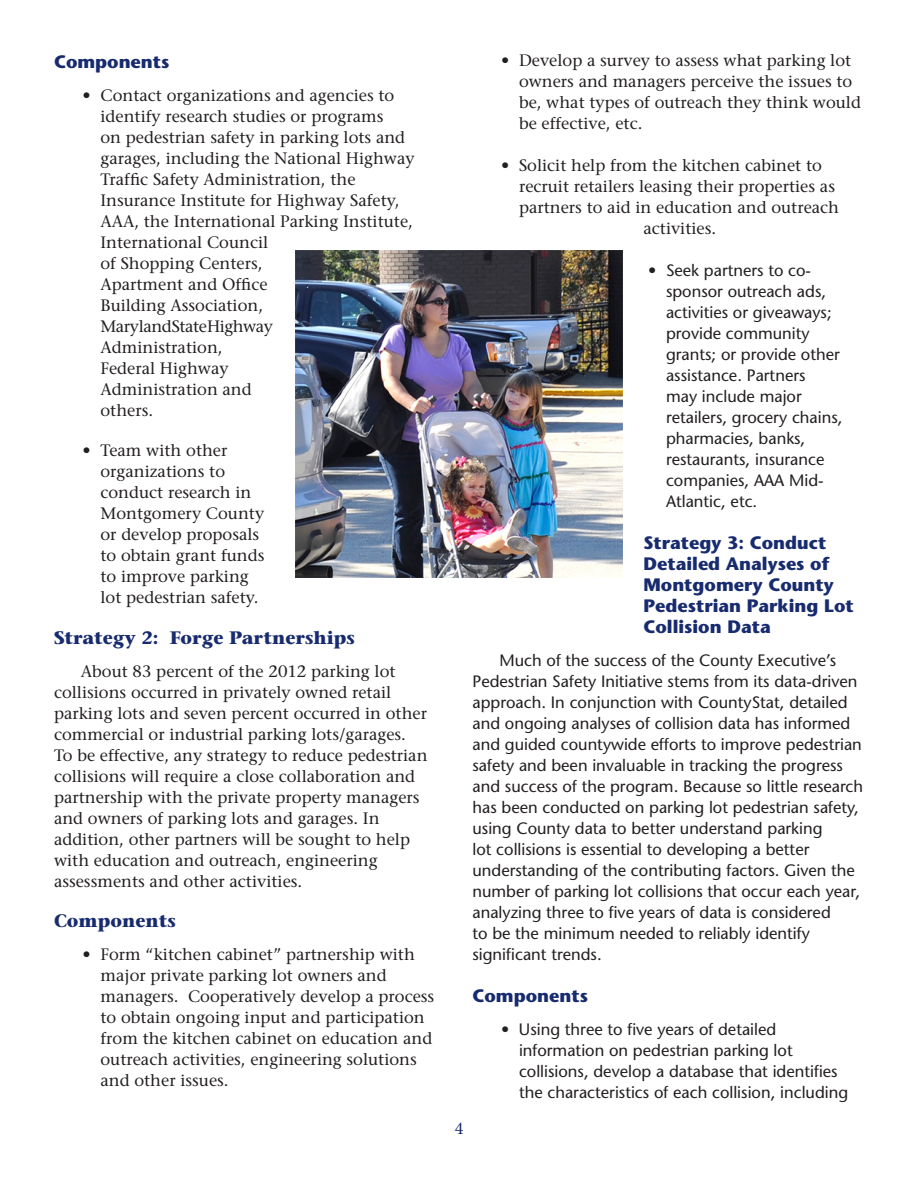
<style>
.page{position:relative;width:918px;height:1188px;background:#fff}
.page>*{position:absolute;margin:0;border:0;box-sizing:border-box;transform-origin:0 0}
.t1{font:700 18px/21px "Stone Sans";color:#172b6e}
.t2{font:700 18px "Stone Serif";color:#172b6e}
.t3{font:18px "Minion Pro";color:#172b6e}
.t4{font:16.5px/21px "Stone Serif";color:#231f20}
.t5{font:16.5px/21px "Stone Sans";color:#231f20}
</style>
<div class="page">
<img style="left:296px;top:251px;width:326px;height:326px">
<p class="t1" style="left:54px;top:51px;width:117px">Components</p>
<p class="t4" style="left:101px;top:84px;width:316px;text-indent:-18px">• Contact organizations and agencies to identify research studies or programs<br>on pedestrian safety in parking lots and garages, including the National Highway<br>Traffic Safety Administration, the<br>Insurance Institute for Highway Safety,<br>AAA, the International Parking Institute,<br>International Council<br>of Shopping Centers,<br>Apartment and Office<br>Building Association,<br>Maryland State Highway<br>Administration,<br>Federal Highway<br>Administration and<br>others.</p>
<p class="t4" style="left:101px;top:440px;width:165px;text-indent:-18px">• Team with other organizations to conduct research in<br>Montgomery County or develop proposals to obtain grant funds to improve parking lot pedestrian safety.</p>
<p class="t2" style="left:54px;top:626px;width:302px">Strategy 2: Forge Partnerships</p>
<p class="t4" style="left:54px;top:660px;width:375px;text-indent:27px">About 83 percent of the 2012 parking lot collisions occurred in privately owned retail parking lots and seven percent occurred in other commercial or industrial parking lots/garages.<br>To be effective, any strategy to reduce pedestrian collisions will require a close collaboration and partnership with the private property managers and owners of parking lots and garages. In addition, other partners will be sought to help with education and outreach, engineering assessments and other activities.</p>
<p class="t2" style="left:54px;top:910px;width:123px">Components</p>
<p class="t4" style="left:101px;top:944px;width:335px;text-indent:-18px">• Form “kitchen cabinet” partnership with major private parking lot owners and managers. Cooperatively develop a process to obtain ongoing input and participation from the kitchen cabinet on education and outreach activities, engineering solutions and other issues.</p>
<p class="t3" style="left:455px;top:1116px;width:10px">4</p>
<p class="t4" style="left:519px;top:50px;width:343px;text-indent:-18px">• Develop a survey to assess what parking lot owners and managers perceive the issues to be, what types of outreach they think would be effective, etc.</p>
<p class="t4" style="left:501px;top:155px;width:323px">• Solicit help from the kitchen cabinet to</p>
<p class="t4" style="left:519px;top:176px;width:318px">recruit retailers leasing their properties as</p>
<p class="t4" style="left:519px;top:197px;width:322px">partners to aid in education and outreach</p>
<p class="t4" style="left:644px;top:218px;width:74px">activities.</p>
<p class="t5" style="left:666px;top:260px;width:178px;text-indent:-18px">• Seek partners to co&shy;sponsor outreach ads, activities or giveaways; provide community grants; or provide other assistance. Partners<br>may include major retailers, grocery chains, pharmacies, banks, restaurants, insurance companies, AAA Mid-<br>Atlantic, etc.</p>
<p class="t1" style="left:644px;top:533px;width:212px">Strategy 3: Conduct<br>Detailed Analyses of<br>Montgomery County<br>Pedestrian Parking Lot<br>Collision Data</p>
<p class="t5" style="left:472px;top:650px;width:392px;text-indent:27px">Much of the success of the County Executive’s Pedestrian Safety Initiative stems from its data-driven approach. In conjunction with CountyStat, detailed and ongoing analyses of collision data has informed and guided countywide efforts to improve pedestrian safety and been invaluable in tracking the progress and success of the program. Because so little research has been conducted on parking lot pedestrian safety, using County data to better understand parking<br>lot collisions is essential to developing a better understanding of the contributing factors. Given the number of parking lot collisions that occur each year, analyzing three to five years of data is considered<br>to be the minimum needed to reliably identify significant trends.</p>
<p class="t1" style="left:472px;top:986px;width:117px">Components</p>
<p class="t5" style="left:519px;top:1019px;width:331px;text-indent:-18px">• Using three to five years of detailed information on pedestrian parking lot collisions, develop a database that identifies the characteristics of each collision, including</p>
</div>
